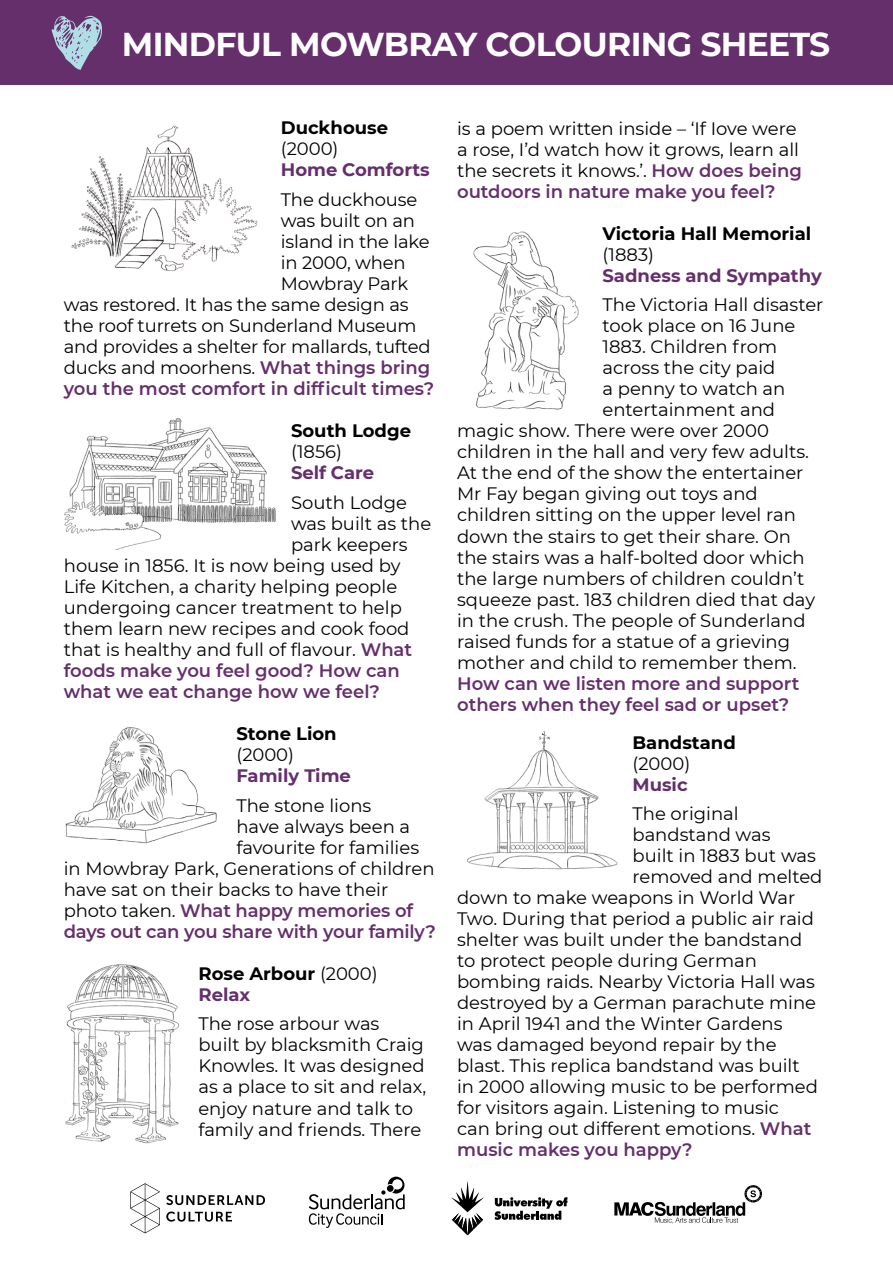
<style>
.page{position:relative;width:893px;height:1263px;background:#fff}
.page>*{position:absolute;margin:0;border:0;box-sizing:border-box;transform-origin:0 0}
.t1{font:700 33px "Montserrat";letter-spacing:-.02em;color:#fff}
.t2{font:18px/21px "Montserrat";color:#000}
.t3{font:600 18px/21px "Montserrat";color:#652f6c}
.t4{font:700 18px/21px "Montserrat";color:#000}
.t5{font:700 18px "Montserrat";color:#652f6c}
.t6{font:18px "Montserrat";letter-spacing:-.02em;color:#000}
.s1{font-weight:600;color:#652f6c}
.s2{font-weight:400;color:#000}
.s3{font-weight:400}
.s4{color:#652f6c}
</style>
<div class="page">
<div style="left:0;top:0;width:893px;height:84px;background:#652f6c"></div>
<svg style="left:52px;top:15px;width:50px;height:55px"></svg>
<svg style="left:166px;top:1211px;width:66px;height:10px"></svg>
<svg style="left:130px;top:1183px;width:30px;height:50px"></svg>
<svg style="left:166px;top:1195px;width:99px;height:10px"></svg>
<svg style="left:309px;top:1176px;width:96px;height:52px"></svg>
<svg style="left:494px;top:1197px;width:73px;height:23px"></svg>
<svg style="left:452px;top:1181px;width:31px;height:54px"></svg>
<svg style="left:614px;top:1185px;width:148px;height:38px"></svg>
<img style="left:71px;top:125px;width:187px;height:147px">
<img style="left:64px;top:418px;width:212px;height:132px">
<img style="left:65px;top:727px;width:152px;height:117px">
<img style="left:65px;top:964px;width:115px;height:180px">
<img style="left:473px;top:231px;width:106px;height:179px">
<img style="left:467px;top:731px;width:151px;height:139px">
<h1 class="t1" style="left:122px;top:20px;width:710px">MINDFUL MOWBRAY COLOURING SHEETS</h1>
<p class="t4" style="left:281px;top:117px;width:109px">Duckhouse</p>
<p class="t2" style="left:281px;top:138px;width:59px">(2000)</p>
<p class="t5" style="left:281px;top:157px;width:150px">Home Comforts</p>
<p class="t2" style="left:281px;top:188px;width:138px">The duckhouse</p>
<p class="t2" style="left:281px;top:209px;width:136px">was built on an</p>
<p class="t2" style="left:281px;top:230px;width:150px">island in the lake</p>
<p class="t2" style="left:281px;top:251px;width:126px">in 2000, when</p>
<p class="t6" style="left:281px;top:271px;width:129px">Mowbray Park</p>
<p class="t2" style="left:64px;top:293px;width:346px">was restored. It has the same design as</p>
<p class="t2" style="left:64px;top:314px;width:354px">the roof turrets on Sunderland Museum</p>
<p class="t2" style="left:64px;top:335px;width:368px">and provides a shelter for mallards, tufted</p>
<p class="t2" style="left:64px;top:356px;width:368px">ducks and moorhens. <span class="s1">What things bring</span></p>
<p class="t3" style="left:64px;top:377px;width:372px">you the most comfort in difficult times?</p>
<p class="t4" style="left:291px;top:419px;width:122px">South Lodge</p>
<p class="t2" style="left:291px;top:441px;width:53px">(1856)</p>
<p class="t5" style="left:291px;top:460px;width:85px">Self Care</p>
<p class="t2" style="left:291px;top:491px;width:117px">South Lodge</p>
<p class="t2" style="left:291px;top:512px;width:142px">was built as the</p>
<p class="t2" style="left:291px;top:533px;width:118px">park keepers</p>
<p class="t2" style="left:64px;top:554px;width:338px">house in 1856. It is now being used by</p>
<p class="t2" style="left:64px;top:575px;width:335px">Life Kitchen, a charity helping people</p>
<p class="t2" style="left:64px;top:596px;width:340px">undergoing cancer treatment to help</p>
<p class="t2" style="left:64px;top:617px;width:347px">them learn new recipes and cook food</p>
<p class="t2" style="left:64px;top:638px;width:350px">that is healthy and full of flavour. <span class="s1">What</span></p>
<p class="t3" style="left:64px;top:659px;width:338px">foods make you feel good? How can</p>
<p class="t3" style="left:64px;top:680px;width:318px">what we eat change how we feel?</p>
<p class="t4" style="left:236px;top:722px;width:102px">Stone Lion</p>
<p class="t2" style="left:236px;top:743px;width:59px">(2000)</p>
<p class="t5" style="left:236px;top:763px;width:116px">Family Time</p>
<p class="t2" style="left:236px;top:794px;width:136px">The stone lions</p>
<p class="t2" style="left:236px;top:815px;width:175px">have always been a</p>
<p class="t2" style="left:236px;top:836px;width:184px">favourite for families</p>
<p class="t2" style="left:64px;top:857px;width:372px">in Mowbray Park, Generations of children</p>
<p class="t2" style="left:64px;top:878px;width:326px">have sat on their backs to have their</p>
<p class="t3" style="left:64px;top:899px;width:351px"><span class="s2">photo taken.</span> What happy memories of</p>
<p class="t3" style="left:64px;top:920px;width:374px">days out can you share with your family?</p>
<p class="t4" style="left:198px;top:962px;width:181px">Rose Arbour <span class="s3">(2000)<br></span><span class="s4">Relax</span></p>
<p class="t2" style="left:198px;top:1013px;width:229px">The rose arbour was<br>built by blacksmith Craig<br>Knowles. It was designed as a place to sit and relax, enjoy nature and talk to family and friends. There</p>
<p class="t2" style="left:457px;top:117px;width:346px">is a poem written inside – ‘If Iove were a rose, I’d watch how it grows, learn all the secrets it knows.’. <span class="s1">How does being outdoors in nature make you feel?</span></p>
<p class="t4" style="left:602px;top:222px;width:210px">Victoria Hall Memorial</p>
<p class="t2" style="left:602px;top:243px;width:53px">(1883)</p>
<p class="t5" style="left:602px;top:262px;width:221px">Sadness and Sympathy</p>
<p class="t2" style="left:602px;top:294px;width:222px">The Victoria Hall disaster</p>
<p class="t2" style="left:602px;top:315px;width:194px">took place on 16 June</p>
<p class="t2" style="left:602px;top:336px;width:176px">1883. Children from</p>
<p class="t2" style="left:602px;top:357px;width:174px">across the city paid</p>
<p class="t2" style="left:602px;top:378px;width:184px">a penny to watch an</p>
<p class="t2" style="left:602px;top:399px;width:174px">entertainment and</p>
<p class="t2" style="left:457px;top:420px;width:313px">magic show. There were over 2000</p>
<p class="t2" style="left:457px;top:441px;width:353px">children in the hall and very few adults.</p>
<p class="t2" style="left:457px;top:462px;width:348px">At the end of the show the entertainer</p>
<p class="t2" style="left:457px;top:483px;width:302px">Mr Fay began giving out toys and</p>
<p class="t2" style="left:457px;top:504px;width:340px">children sitting on the upper level ran</p>
<p class="t2" style="left:457px;top:525px;width:335px">down the stairs to get their share. On</p>
<p class="t2" style="left:457px;top:546px;width:349px">the stairs was a half-bolted door which</p>
<p class="t2" style="left:457px;top:567px;width:349px">the large numbers of children couldn’t</p>
<p class="t2" style="left:457px;top:588px;width:360px">squeeze past. 183 children died that day</p>
<p class="t2" style="left:457px;top:609px;width:350px">in the crush. The people of Sunderland</p>
<p class="t2" style="left:457px;top:630px;width:335px">raised funds for a statue of a grieving</p>
<p class="t2" style="left:457px;top:651px;width:341px">mother and child to remember them.</p>
<p class="t3" style="left:457px;top:672px;width:344px">How can we listen more and support others when they feel sad or upset?</p>
<p class="t4" style="left:632px;top:731px;width:105px">Bandstand</p>
<p class="t2" style="left:632px;top:752px;width:59px">(2000)</p>
<p class="t5" style="left:632px;top:771px;width:57px">Music</p>
<p class="t2" style="left:632px;top:802px;width:108px">The original</p>
<p class="t2" style="left:632px;top:823px;width:140px">bandstand was</p>
<p class="t2" style="left:632px;top:844px;width:185px">built in 1883 but was</p>
<p class="t2" style="left:632px;top:865px;width:191px">removed and melted</p>
<p class="t2" style="left:457px;top:887px;width:340px">down to make weapons in World War</p>
<p class="t2" style="left:457px;top:908px;width:358px">Two. During that period a public air raid</p>
<p class="t2" style="left:457px;top:929px;width:347px">shelter was built under the bandstand</p>
<p class="t2" style="left:457px;top:950px;width:301px">to protect people during German</p>
<p class="t2" style="left:457px;top:971px;width:359px">bombing raids. Nearby Victoria Hall was</p>
<p class="t2" style="left:457px;top:992px;width:361px">destroyed by a German parachute mine</p>
<p class="t2" style="left:457px;top:1013px;width:327px">in April 1941 and the Winter Gardens</p>
<p class="t2" style="left:457px;top:1034px;width:321px">was damaged beyond repair by the</p>
<p class="t2" style="left:457px;top:1055px;width:344px">blast. This replica bandstand was built</p>
<p class="t2" style="left:457px;top:1076px;width:362px">in 2000 allowing music to be performed</p>
<p class="t2" style="left:457px;top:1097px;width:323px">for visitors again. Listening to music</p>
<p class="t2" style="left:457px;top:1118px;width:356px">can bring out different emotions. <span class="s1">What</span></p>
<p class="t3" style="left:457px;top:1138px;width:237px">music makes you happy?</p>
</div>
